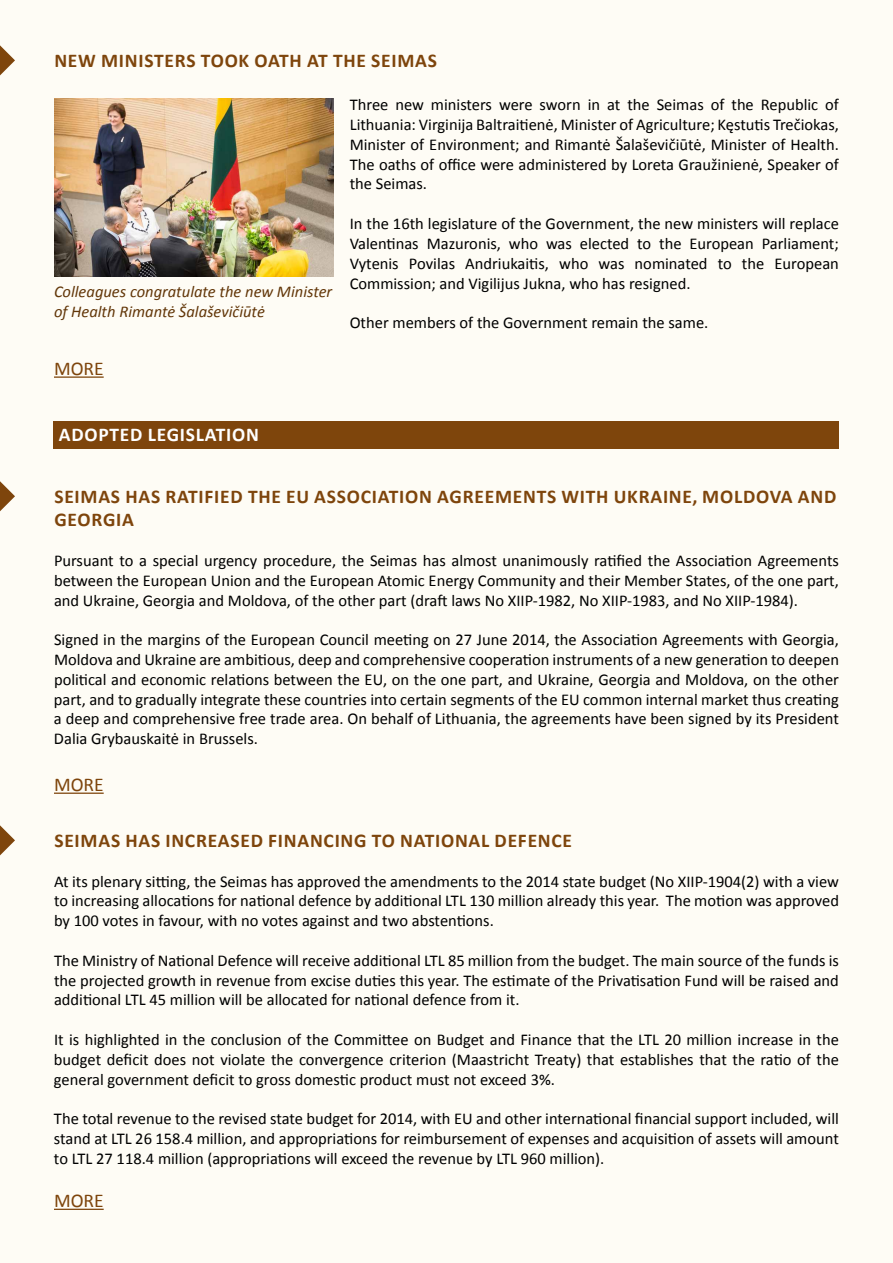
<style>
.page{position:relative;width:893px;height:1263px;background:#fefcf5}
.page>*{position:absolute;margin:0;border:0;box-sizing:border-box;transform-origin:0 0}
.t1{font:700 19.5px/23.4px "Calibri";letter-spacing:.04em;color:#7e450c}
.t2{font:700 19.5px "Calibri";letter-spacing:.04em;color:#fff}
.t3{font:19.5px "Calibri";color:#7e450c}
.t4{font:16.5px/19.8px "Calibri";color:#000;text-align:justify}
.t5{font:italic 16.5px/19.8px "Calibri";color:#623608}
</style>
<div class="page">
<div style="left:53px;top:421px;width:786px;height:28px;background:#7e450c"></div>
<hr style="left:54px;top:792px;width:50px;height:2px;background:#7e450c">
<hr style="left:54px;top:1209px;width:50px;height:1px;background:#7e450c">
<hr style="left:54px;top:376px;width:50px;height:2px;background:#7e450c">
<svg style="left:0;top:481px;width:15px;height:30px"></svg>
<svg style="left:0;top:825px;width:15px;height:30px"></svg>
<svg style="left:0;top:45px;width:15px;height:30px"></svg>
<img style="left:54px;top:99px;width:279px;height:177px">
<p class="t1" style="left:54px;top:49px;width:383px">NEW MINISTERS TOOK OATH AT THE SEIMAS</p>
<p class="t4" style="left:350px;top:95px;width:491px">Three new ministers were sworn in at the Seimas of the Republic of Lithuania: Virginija Baltraitienė, M inister of Agriculture; Kęstutis Trečiokas, M inister of Environment; and Rimantė Šalaševičiūtė, M inister of Health.<br>The oaths of office were administered by Loreta Graužinienė, Speaker of the Seimas.</p>
<p class="t4" style="left:350px;top:214px;width:491px">I n the 16th legislature of the Government, the new ministers will replace Valentinas Mazuronis, who was elected to the European Parliament; Vytenis Povilas Andriukaitis, who was nominated to the European Commission; and Vigilijus Jukna, who has resigned.</p>
<p class="t4" style="left:350px;top:313px;width:360px">Other members of the Government remain the same.</p>
<p class="t3" style="left:54px;top:356px;width:13px">MORE</p>
<p class="t5" style="left:54px;top:281px;width:280px">Colleagues congratulate the new Minister of Health Rimantė Šalaševičiūtė</p>
<p class="t2" style="left:59px;top:422px;width:131px">ADOPTED LEGISLATI</p>
<p class="t2" style="left:232px;top:422px;width:26px">ON</p>
<p class="t1" style="left:54px;top:485px;width:783px">SEIMAS HAS RATIFIED THE EU ASSOCIATION AGREEMENTS WITH UKRAINE, MOLDOVA AND<br>GEORGIA</p>
<p class="t4" style="left:54px;top:551px;width:786px">Pursuant to a special urgency procedure, the Seimas has almost unanimously ratified the Association Agreements between the European U nion and the European Atomic Energy Community and their Member States, of the one part, and U kraine, Georgia and Moldova, of the other part (draft laws No XII P-1982, No XII P-1983, and No XII P-1984).</p>
<p class="t4" style="left:54px;top:630px;width:786px">Signed in the margins of the European Council meeting on 27 June 2014, the Association Agreements with Georgia, Moldova and U kraine are ambitious, deep and comprehensive cooperation instruments of a new generation to deepen political and economic relations between the EU, on the one part, and U kraine, Georgia and Moldova, on the other part, and to gradually integrate these countries into certain segments of the EU common internal market thus creating a deep and comprehensive free trade area. On behalf of Lithuania, the agreements have been signed by its President Dalia Grybauskaitė in Brussels.</p>
<p class="t3" style="left:54px;top:772px;width:13px">MORE</p>
<p class="t1" style="left:54px;top:829px;width:22px">SEIMAS</p>
<p class="t1" style="left:125px;top:829px;width:12px">HAS</p>
<p class="t1" style="left:165px;top:829px;width:42px">INCREASE</p>
<p class="t1" style="left:251px;top:829px;width:39px">D FINAN</p>
<p class="t1" style="left:324px;top:829px;width:87px">CING TO NATI</p>
<p class="t1" style="left:441px;top:829px;width:26px">ONAL</p>
<p class="t1" style="left:495px;top:829px;width:77px">DEFENCE</p>
<p class="t4" style="left:54px;top:871px;width:786px">At its plenary sitting, the Seimas has approved the amendments to the 2014 state budget (No XII P-1904(2) with a view to increasing allocations for national defence by additional LTL 130 million already this year. The motion was approved by 100 votes in favour, with no votes against and two abstentions.</p>
<p class="t4" style="left:54px;top:950px;width:786px">The M inistry of National Defence will receive additional LTL 85 million from the budget. The main source of the funds is the projected growth in revenue from excise duties this year. The estimate of the Privatisation Fund will be raised and additional LTL 45 million will be allocated for national defence from it.</p>
<p class="t4" style="left:54px;top:1030px;width:786px">It is highlighted in the conclusion of the Committee on Budget and Finance that the LTL 20 million increase in the budget deficit does not violate the convergence criterion (Maastricht Treaty) that establishes that the ratio of the general government deficit to gross domestic product must not exceed 3%.</p>
<p class="t4" style="left:54px;top:1109px;width:786px">The total revenue to the revised state budget for 2014, with EU and other international financial support included, will stand at LTL 26 158.4 million, and appropriations for reimbursement of expenses and acquisition of assets will amount to LTL 27 118.4 million (appropriations will exceed the revenue by LTL 960 million).</p>
<p class="t3" style="left:54px;top:1188px;width:13px">MORE</p>
</div>
